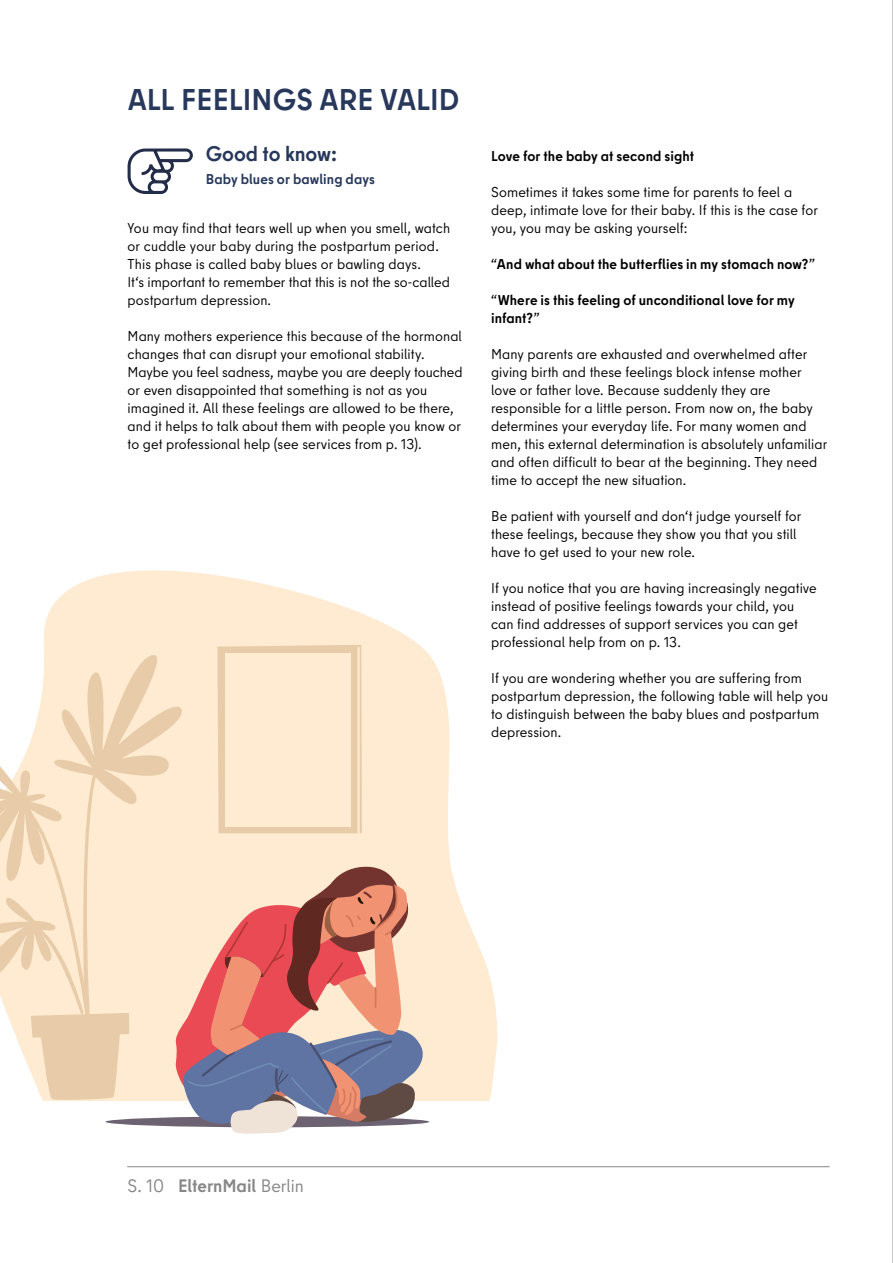
<style>
.page{position:relative;width:893px;height:1263px;background:#fff}
.page>*{position:absolute;margin:0;border:0;box-sizing:border-box;transform-origin:0 0}
.t1{font:700 30px "Berlin Type";letter-spacing:-.005em;color:#27385b}
.t2{font:700 21px "Berlin Type";color:#27385b}
.t3{font:18px "Berlin Type";letter-spacing:-.005em;color:#878787}
.t4{font:14.25px/18px "Berlin Type";letter-spacing:.005em;color:#000}
.t5{font:700 14.25px/18px "Berlin Type";letter-spacing:.005em;color:#000}
.t6{font:700 14.25px "Berlin Type";letter-spacing:.005em;color:#27385b}
.s1{font-weight:400}
.s2{font-weight:700}
</style>
<div class="page">
<hr style="left:128px;top:1166px;width:701px;height:1px;background:#878787">
<svg style="left:43px;top:570px;width:454px;height:531px;fill:#feebd1"></svg>
<svg style="left:0;top:645px;width:426px;height:489px;background:#e8ccba"></svg>
<svg style="left:128px;top:148px;width:65px;height:46px"></svg>
<hr style="left:892px;top:0;width:1px;height:1263px;background:#959490">
<h1 class="t1" style="left:128px;top:81px;width:333px">ALL FEELINGS ARE VALID</h1>
<h2 class="t2" style="left:206px;top:141px;width:133px">Good to know:</h2>
<p class="t6" style="left:206px;top:169px;width:171px">Baby blues or bawling days</p>
<p class="t4" style="left:128px;top:219px;width:324px">You may find that tears well up when you smell, watch or cuddle your baby during the postpartum period.<br>This phase is called baby blues or bawling days.<br>It‘s important to remember that this is not the so-called postpartum depression.</p>
<p class="t4" style="left:128px;top:327px;width:337px">Many mothers experience this because of the hormonal changes that can disrupt your emotional stability.<br>Maybe you feel sadness, maybe you are deeply touched or even disappointed that something is not as you imagined it. All these feelings are allowed to be there, and it helps to talk about them with people you know or to get professional help (see services from p. 13).</p>
<p class="t5" style="left:491px;top:147px;width:204px">Love for the baby at second sight</p>
<p class="t4" style="left:491px;top:183px;width:328px">Sometimes it takes some time for parents to feel a deep, intimate love for their baby. If this is the case for you, you may be asking yourself:</p>
<p class="t5" style="left:491px;top:255px;width:325px"><span class="s1">“</span>And what about the butterflies in my stomach now?<span class="s1">”</span></p>
<p class="t5" style="left:491px;top:291px;width:305px"><span class="s1">“</span>Where is this feeling of unconditional love for my infant?<span class="s1">”</span></p>
<p class="t4" style="left:491px;top:345px;width:338px">Many parents are exhausted and overwhelmed after giving birth and these feelings block intense mother love or father love. Because suddenly they are responsible for a little person. From now on, the baby determines your everyday life. For many women and men, this external determination is absolutely unfamiliar and often difficult to bear at the beginning. They need time to accept the new situation.</p>
<p class="t4" style="left:491px;top:507px;width:312px">Be patient with yourself and don‘t judge yourself for these feelings, because they show you that you still have to get used to your new role.</p>
<p class="t4" style="left:491px;top:579px;width:327px">If you notice that you are having increasingly negative instead of positive feelings towards your child, you can find addresses of support services you can get professional help from on p. 13.</p>
<p class="t4" style="left:491px;top:669px;width:339px">If you are wondering whether you are suffering from postpartum depression, the following table will help you to distinguish between the baby blues and postpartum depression.</p>
<p class="t3" style="left:128px;top:1174px;width:178px">S. 10 <span class="s2">ElternMail</span> Berlin</p>
</div>
